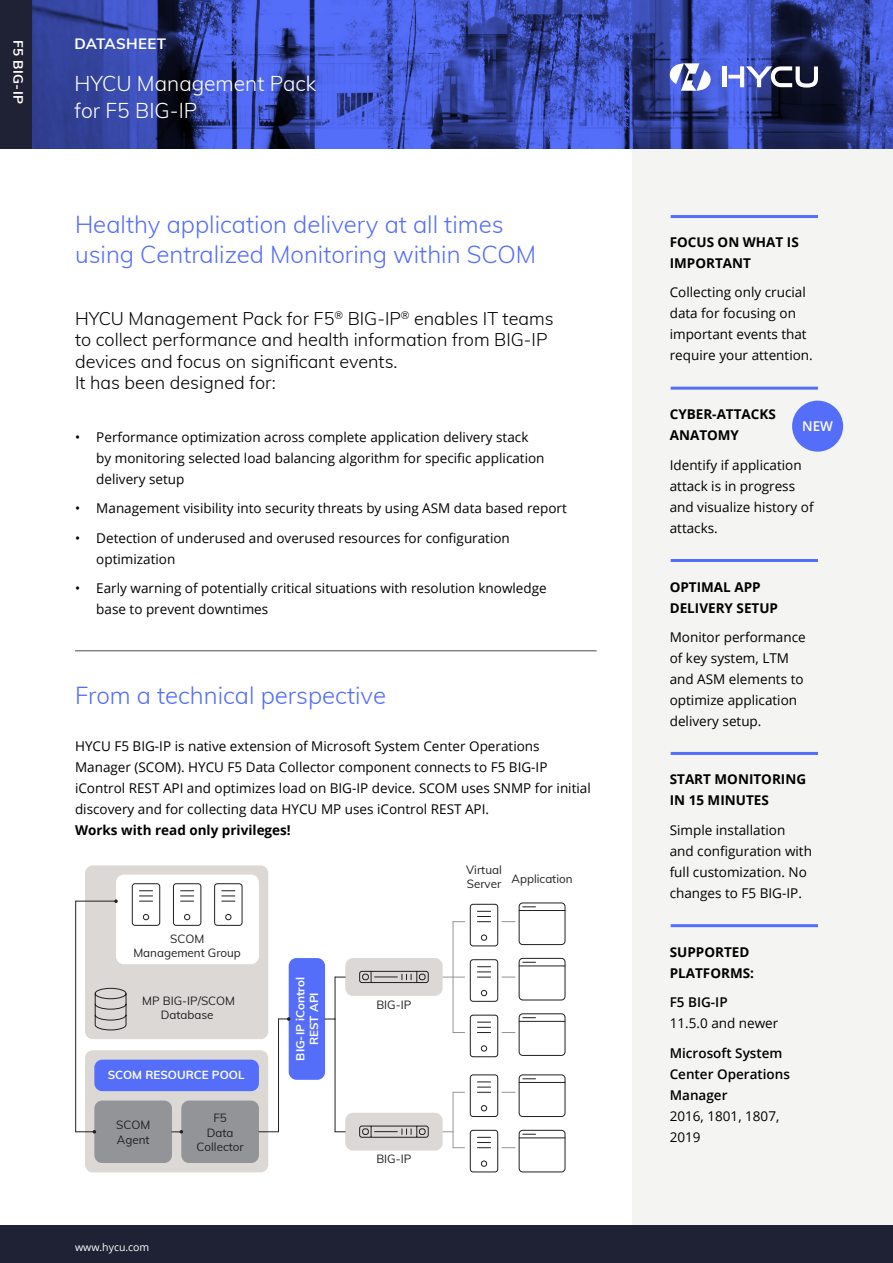
<style>
.page{position:relative;width:893px;height:1263px;background:#fff}
.page>*{position:absolute;margin:0;border:0;box-sizing:border-box;transform-origin:0 0}
.t1{font:300 24px/30px "Muli";color:#546efa}
.t2{font:300 21px/27px "Muli";color:#fff}
.t3{font:300 18px/21.6px "Muli";color:#000}
.t4{font:700 15px "Muli";letter-spacing:.02em;color:#fff}
.t5{font:13.5px/21px "Open Sans";color:#000}
.t6{font:700 13.5px/21px "Open Sans";color:#000}
.t7{font:600 13.5px/21px "Open Sans";color:#000}
.t8{font:700 13.5px "Muli";letter-spacing:.025em;color:#fff}
.t9{font:600 13.5px "Open Sans";color:#fff}
.t10{font:11.7px/14.7px "Muli";color:#231f20;text-align:center}
.t11{font:700 11.7px/14px "Muli";color:#fff;text-align:center}
.t12{font:10.5px "Open Sans";color:#fff}
</style>
<div class="page">
<div style="left:632px;top:148px;width:261px;height:1078px;background:#f4f4f3"></div>
<img style="left:32px;top:0;width:861px;height:148px">
<hr style="left:75px;top:650px;width:522px;height:1px;background:#4d4d4d">
<div style="left:0;top:0;width:32px;height:148px;background:#1f2134"></div>
<div style="left:0;top:1226px;width:893px;height:37px;background:#1f2134"></div>
<div style="left:792px;top:401px;width:51px;height:51px;background:#546efa;border-radius:50%"></div>
<svg style="left:443px;top:977px;width:22px;height:1px"></svg>
<hr style="left:453px;top:922px;width:1px;height:110px;background:#939498">
<svg style="left:453px;top:1032px;width:12px;height:1px"></svg>
<svg style="left:502px;top:1032px;width:13px;height:1px"></svg>
<hr style="left:453px;top:1092px;width:1px;height:56px;background:#939498">
<svg style="left:502px;top:1147px;width:13px;height:1px"></svg>
<svg style="left:502px;top:1092px;width:13px;height:1px"></svg>
<svg style="left:502px;top:977px;width:13px;height:1px"></svg>
<svg style="left:502px;top:921px;width:13px;height:1px"></svg>
<svg style="left:453px;top:921px;width:12px;height:1px"></svg>
<div style="left:289px;top:958px;width:36px;height:122px;background:#546efa;border-radius:8px"></div>
<div style="left:345px;top:1113px;width:98px;height:37px;background:#dbd8d6;border-radius:8px"></div>
<svg style="left:359px;top:1125px;width:70px;height:13px"></svg>
<div style="left:85px;top:865px;width:183px;height:174px;background:#dbd8d6;border-radius:8px"></div>
<div style="left:116px;top:874px;width:143px;height:90px;background:#fff;border-radius:8px"></div>
<svg style="left:94px;top:987px;width:33px;height:44px"></svg>
<svg style="left:139px;top:890px;width:14px;height:12px"></svg>
<div style="left:132px;top:883px;width:28px;height:43px;border:1px solid #231f20;border-radius:3px"></div>
<svg style="left:143px;top:914px;width:6px;height:6px"></svg>
<svg style="left:181px;top:890px;width:13px;height:12px"></svg>
<div style="left:173px;top:883px;width:28px;height:43px;border:1px solid #231f20;border-radius:3px"></div>
<svg style="left:184px;top:914px;width:6px;height:6px"></svg>
<svg style="left:222px;top:890px;width:13px;height:12px"></svg>
<div style="left:214px;top:883px;width:28px;height:43px;border:1px solid #231f20;border-radius:3px"></div>
<svg style="left:225px;top:914px;width:6px;height:6px"></svg>
<div style="left:85px;top:1050px;width:183px;height:122px;background:#dbd8d6;border-radius:8px"></div>
<div style="left:94px;top:1060px;width:165px;height:31px;background:#546efa;border-radius:8px"></div>
<div style="left:94px;top:1100px;width:78px;height:63px;background:#939498;border-radius:8px"></div>
<div style="left:181px;top:1100px;width:78px;height:63px;background:#939498;border-radius:8px"></div>
<div style="left:345px;top:958px;width:98px;height:38px;background:#dbd8d6;border-radius:8px"></div>
<svg style="left:359px;top:970px;width:70px;height:13px"></svg>
<svg style="left:278px;top:1017px;width:12px;height:4px"></svg>
<svg style="left:172px;top:1130px;width:11px;height:3px"></svg>
<hr style="left:278px;top:1019px;width:1px;height:113px;background:#231f20">
<svg style="left:259px;top:1131px;width:19px;height:1px"></svg>
<svg style="left:76px;top:1130px;width:20px;height:3px"></svg>
<hr style="left:76px;top:901px;width:40px;height:1px;background:#231f20">
<hr style="left:75px;top:901px;width:1px;height:231px;background:#231f20">
<svg style="left:114px;top:899px;width:4px;height:4px"></svg>
<hr style="left:335px;top:1019px;width:1px;height:113px;background:#231f20">
<hr style="left:335px;top:977px;width:1px;height:42px;background:#231f20">
<div style="left:519px;top:902px;width:46px;height:43px;border:1px solid #231f20;border-radius:4px"></div>
<hr style="left:519px;top:910px;width:46px;height:1px;background:#231f20">
<svg style="left:523px;top:906px;width:12px;height:1px"></svg>
<div style="left:519px;top:958px;width:46px;height:42px;border:1px solid #231f20;border-radius:4px"></div>
<hr style="left:519px;top:965px;width:46px;height:1px;background:#231f20">
<svg style="left:523px;top:962px;width:12px;height:1px"></svg>
<div style="left:519px;top:1013px;width:46px;height:43px;border:1px solid #231f20;border-radius:4px"></div>
<hr style="left:519px;top:1021px;width:46px;height:1px;background:#231f20">
<svg style="left:523px;top:1017px;width:12px;height:1px"></svg>
<div style="left:519px;top:1074px;width:46px;height:43px;border:1px solid #231f20;border-radius:4px"></div>
<hr style="left:519px;top:1082px;width:46px;height:1px;background:#231f20">
<svg style="left:523px;top:1078px;width:12px;height:1px"></svg>
<div style="left:519px;top:1130px;width:46px;height:42px;border:1px solid #231f20;border-radius:4px"></div>
<hr style="left:519px;top:1137px;width:46px;height:1px;background:#231f20">
<svg style="left:523px;top:1134px;width:12px;height:1px"></svg>
<svg style="left:477px;top:1137px;width:14px;height:11px"></svg>
<div style="left:470px;top:1130px;width:28px;height:42px;border:1px solid #231f20;border-radius:3px"></div>
<div style="left:481px;top:1160px;width:6px;height:7px;border:1px solid #231f20;border-radius:50%"></div>
<svg style="left:477px;top:1081px;width:14px;height:12px"></svg>
<div style="left:470px;top:1074px;width:28px;height:43px;border:1px solid #231f20;border-radius:3px"></div>
<svg style="left:481px;top:1105px;width:6px;height:6px"></svg>
<svg style="left:477px;top:1022px;width:14px;height:11px"></svg>
<div style="left:470px;top:1015px;width:28px;height:42px;border:1px solid #231f20;border-radius:3px"></div>
<svg style="left:481px;top:1045px;width:6px;height:6px"></svg>
<svg style="left:477px;top:966px;width:14px;height:12px"></svg>
<div style="left:470px;top:959px;width:28px;height:43px;border:1px solid #231f20;border-radius:3px"></div>
<svg style="left:481px;top:990px;width:6px;height:6px"></svg>
<svg style="left:477px;top:911px;width:14px;height:11px"></svg>
<div style="left:470px;top:904px;width:28px;height:42px;border:1px solid #231f20;border-radius:3px"></div>
<div style="left:481px;top:934px;width:6px;height:7px;border:1px solid #231f20;border-radius:50%"></div>
<hr style="left:671px;top:215px;width:147px;height:3px;background:#546efa">
<hr style="left:671px;top:387px;width:147px;height:3px;background:#546efa">
<hr style="left:671px;top:559px;width:147px;height:3px;background:#546efa">
<hr style="left:671px;top:752px;width:147px;height:3px;background:#546efa">
<hr style="left:671px;top:924px;width:147px;height:3px;background:#546efa">
<hr style="left:722px;top:66px;width:4px;height:21px;background:#fff">
<svg style="left:728px;top:66px;width:90px;height:22px"></svg>
<svg style="left:670px;top:63px;width:43px;height:28px"></svg>
<p class="t8" style="left:28px;top:40px;width:66px;rotate:90deg">F5 BIG-IP</p>
<p class="t4" style="left:74px;top:32px;width:93px">DATASHEET</p>
<h2 class="t2" style="left:74px;top:69px;width:243px">HYCU Management Pack for F5 BIG-IP</h2>
<h1 class="t1" style="left:75px;top:208px;width:463px">Healthy application delivery at all times using Centralized Monitoring within SCOM</h1>
<h3 class="t3" style="left:75px;top:306px;width:480px">HYCU Management Pack for F5<sup>®</sup> BIG-IP<sup>®</sup> enables IT teams to collect performance and health information from BIG-IP devices and focus on significant events.<br>It has been designed for:</h3>
<p class="t5" style="left:96px;top:426px;width:450px;text-indent:-21px">• Performance optimization across complete application delivery stack by monitoring selected load balancing algorithm for specific application delivery setup</p>
<p class="t5" style="left:75px;top:498px;width:493px">• Management visibility into security threats by using ASM data based report</p>
<p class="t5" style="left:96px;top:527px;width:415px;text-indent:-21px">• Detection of underused and overused resources for configuration optimization</p>
<p class="t5" style="left:96px;top:578px;width:452px;text-indent:-21px">• Early warning of potentially critical situations with resolution knowledge base to prevent downtimes</p>
<h1 class="t1" style="left:75px;top:679px;width:313px">From a technical perspective</h1>
<p class="t5" style="left:75px;top:735px;width:517px">HYCU F5 BIG-IP is native extension of Microsoft System Center Operations Manager (SCOM). HYCU F5 Data Collector component connects to F5 BIG-IP iControl REST API and optimizes load on BIG-IP device. SCOM uses SNMP for initial discovery and for collecting data HYCU MP uses iControl REST API.</p>
<p class="t6" style="left:75px;top:819px;width:217px">Works with read only privileges!</p>
<p class="t10" style="left:133px;top:931px;width:109px;line-height:14.1px">SCOM<br>Management Group</p>
<p class="t10" style="left:142px;top:993px;width:94px;line-height:14.1px">MP BIG-IP/SCOM<br>Database</p>
<p class="t11" style="left:108px;top:1067px;width:138px">SCOM RESOURCE POOL</p>
<p class="t10" style="left:116px;top:1117px;width:36px;text-align:left">SCOM<br>Agent</p>
<p class="t10" style="left:197px;top:1110px;width:49px">F5<br>Data<br>Collector</p>
<p class="t12" style="left:75px;top:1240px;width:76px">www.hycu.com</p>
<p class="t11" style="left:293px;top:1060px;width:85px;rotate:-90deg">BIG-IP iControl<br>REST API</p>
<p class="t10" style="left:376px;top:997px;width:37px">BIG-IP</p>
<p class="t10" style="left:466px;top:864px;width:108px;line-height:9px;text-align:left">Virtual<br>Server Application</p>
<p class="t10" style="left:376px;top:1151px;width:37px">BIG-IP</p>
<p class="t6" style="left:670px;top:231px;width:131px">FOCUS ON WHAT IS<br>IMPORTANT</p>
<p class="t5" style="left:670px;top:281px;width:145px">Collecting only crucial data for focusing on important events that require your attention.</p>
<p class="t6" style="left:670px;top:403px;width:108px">CYBER-ATTACKS<br>ANATOMY</p>
<p class="t5" style="left:670px;top:454px;width:145px">Identify if application attack is in progress and visualize history of attacks.</p>
<p class="t9" style="left:802px;top:417px;width:32px">NEW</p>
<p class="t6" style="left:670px;top:576px;width:110px">OPTIMAL APP<br>DELIVERY SETUP</p>
<p class="t5" style="left:670px;top:626px;width:137px">Monitor performance of key system, LTM and ASM elements to optimize application delivery setup.</p>
<p class="t6" style="left:670px;top:769px;width:138px">START MONITORING<br>IN 15 MINUTES</p>
<p class="t5" style="left:670px;top:819px;width:144px">Simple installation and configuration with full customization. No changes to F5 BIG-IP.</p>
<p class="t6" style="left:670px;top:941px;width:86px">SUPPORTED<br>PLATFORMS:</p>
<p class="t7" style="left:670px;top:991px;width:59px">F5 BIG-IP</p>
<p class="t5" style="left:670px;top:1012px;width:110px">11.5.0 and newer</p>
<p class="t7" style="left:670px;top:1042px;width:122px">Microsoft System<br>Center Operations<br>Manager</p>
<p class="t5" style="left:670px;top:1105px;width:111px">2016, 1801, 1807,<br>2019</p>
</div>
